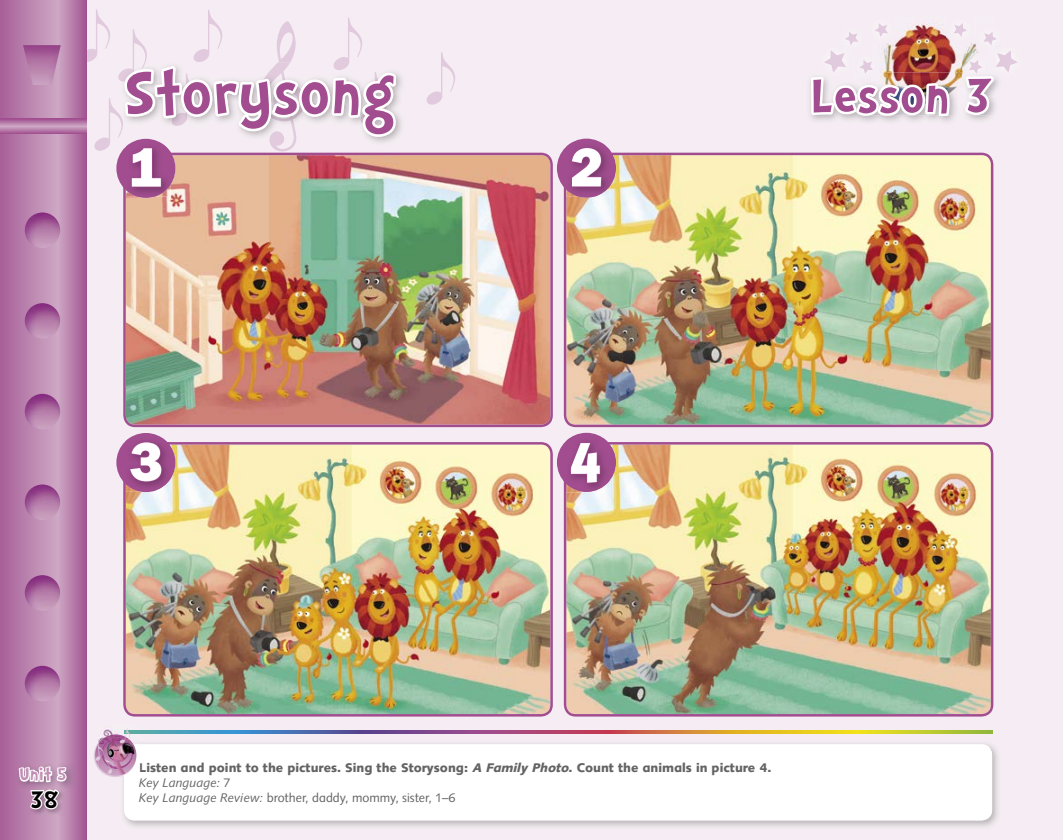
<style>
.page{position:relative;width:1063px;height:840px;background:#f5edf3}
.page>*{position:absolute;margin:0;border:0;box-sizing:border-box;transform-origin:0 0}
.t1{font:700 75px "Doctor Soos";color:#a14d8f}
.t2{font:75px "Sonata Std";color:#e1cadd}
.t3{font:700 60px "Doctor Soos";color:#a14d8f}
.t4{font:55.12px "ITC Franklin Gothic Std Hvy";color:#fff}
.t5{font:900 55.12px "Meta OT";color:#fff}
.t6{font:52.5px "Sonata Std";color:#e1cadd}
.t7{font:700 30px "Doctor Soos";color:#000}
.t8{font:700 21.25px "Doctor Soos";color:#c18eb4}
.t9{font:900 12.5px/15px "Syntax Infant";color:#636363}
.s1{font-style:italic}
.s2{font-weight:400;font-style:italic}
.s3{font-weight:400}
</style>
<div class="page">
<img style="left:147px;top:64px;width:255px;height:80px">
<img style="left:121px;top:62px;width:24px;height:20px">
<img style="left:259px;top:62px;width:46px;height:84px">
<img style="left:334px;top:62px;width:28px;height:4px">
<img style="left:121px;top:117px;width:2px;height:15px">
<svg style="left:124px;top:66px;width:272px;height:71px"></svg>
<svg style="left:808px;top:23px;width:209px;height:211px"></svg>
<svg style="left:0;top:0;width:87px;height:840px;background:#b77daa"></svg>
<img style="left:25px;top:212px;width:35px;height:36px;border-radius:18px">
<img style="left:25px;top:575px;width:35px;height:36px;border-radius:18px">
<img style="left:25px;top:303px;width:35px;height:36px;border-radius:18px">
<img style="left:25px;top:666px;width:35px;height:35px;border-radius:18px">
<img style="left:25px;top:394px;width:35px;height:35px;border-radius:18px">
<img style="left:25px;top:484px;width:35px;height:36px;border-radius:18px">
<img style="left:23px;top:45px;width:38px;height:40px">
<svg style="left:0;top:119px;width:87px;height:14px"></svg>
<img style="left:564px;top:442px;width:429px;height:274px">
<img style="left:123px;top:442px;width:430px;height:274px">
<img style="left:564px;top:153px;width:429px;height:274px">
<img style="left:123px;top:153px;width:430px;height:274px">
<svg style="left:141px;top:730px;width:851px;height:3px;background:#9e8569"></svg>
<img style="left:120px;top:743px;width:878px;height:84px">
<div style="left:124px;top:744px;width:868px;height:76px;background:#fff;border-radius:11px"></div>
<div style="left:116px;top:139px;width:59px;height:59px;background:#a14d8f;border-radius:50%"></div>
<img style="left:127px;top:188px;width:43px;height:8px">
<svg style="left:127px;top:144px;width:43px;height:44px"></svg>
<div style="left:116px;top:433px;width:59px;height:59px;background:#a14d8f;border-radius:50%"></div>
<svg style="left:125px;top:438px;width:45px;height:53px"></svg>
<div style="left:557px;top:139px;width:59px;height:59px;background:#a14d8f;border-radius:50%"></div>
<img style="left:567px;top:143px;width:43px;height:53px">
<svg style="left:570px;top:147px;width:33px;height:41px"></svg>
<div style="left:557px;top:433px;width:59px;height:59px;background:#a14d8f;border-radius:50%"></div>
<svg style="left:566px;top:438px;width:43px;height:54px"></svg>
<img style="left:15px;top:763px;width:61px;height:28px">
<svg style="left:18px;top:765px;width:51px;height:75px;background:#caa5c2"></svg>
<svg style="left:94px;top:728px;width:47px;height:48px"></svg>
<h3 class="t6" style="left:82px;top:7px;width:30px">𝅘𝅥𝅮</h3>
<h1 class="t2" style="left:259px;top:52px;width:47px">𝄞</h1>
<h3 class="t6" style="left:334px;top:15px;width:30px">𝅘𝅥𝅮</h3>
<h3 class="t6" style="left:194px;top:7px;width:30px">𝅘𝅥𝅮</h3>
<h3 class="t6" style="left:118px;top:26px;width:30px">𝅘𝅥𝅮</h3>
<h3 class="t6" style="left:427px;top:49px;width:30px">𝅘𝅥𝅮</h3>
<h1 class="t1" style="left:124px;top:55px;width:274px">Storysong</h1>
<h2 class="t3" style="left:810px;top:65px;width:184px">Lesson 3</h2>
<h3 class="t6" style="left:171px;top:71px;width:30px">𝅘𝅥𝅮</h3>
<h3 class="t6" style="left:360px;top:69px;width:30px">𝅘𝅥𝅮</h3>
<h3 class="t6" style="left:94px;top:95px;width:30px">𝅘𝅥𝅮</h3>
<h3 class="t4" style="left:570px;top:135px;width:35px">2</h3>
<h3 class="t4" style="left:130px;top:135px;width:35px">1</h3>
<h3 class="t4" style="left:130px;top:429px;width:35px">3</h3>
<h3 class="t5" style="left:570px;top:427px;width:33px">4</h3>
<h3 class="t8" style="left:19px;top:764px;width:49px">Unit 5</h3>
<h3 class="t7" style="left:30px;top:784px;width:30px">38</h3>
<p class="t9" style="left:139px;top:760px;width:634px">Listen and point to the pictures. Sing the Storysong: <span class="s1">A Family Photo</span>. Count the animals in picture 4.<br><span class="s2">Key Language:</span> <span class="s3">7<br></span><span class="s2">Key Language Review:</span> <span class="s3">brother, daddy, mommy, sister, 1–6</span></p>
</div>
